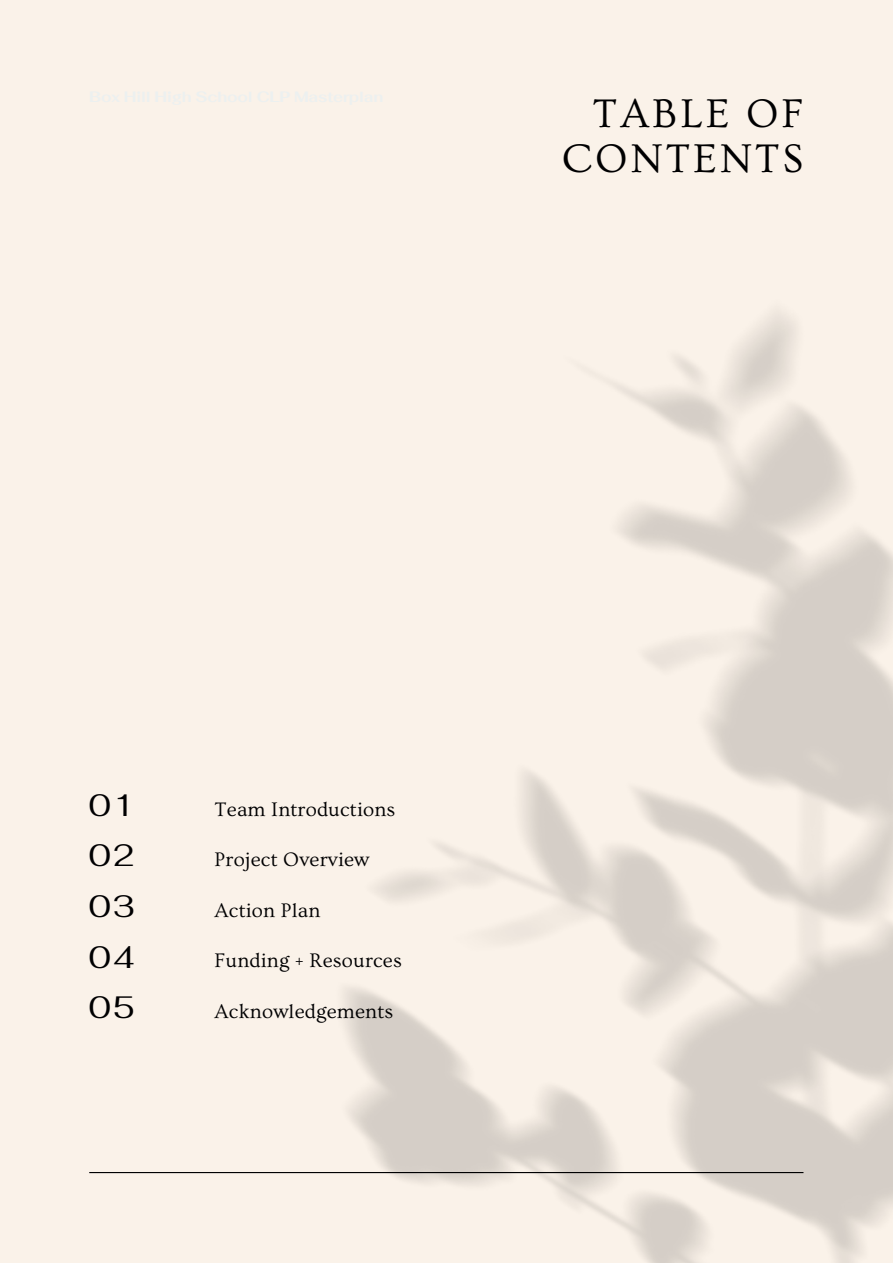
<style>
.page{position:relative;width:893px;height:1264px;background:#fff}
.page>*{position:absolute;margin:0;border:0;box-sizing:border-box;transform-origin:0 0}
.t1{font:42px/45px "Ovo";letter-spacing:.07em;color:#000001;text-align:right}
.t2{font:30.9px "Fahkwang";letter-spacing:.08em;color:#000001}
.t3{font:20.55px "Ovo";letter-spacing:.01em;color:#000001}
</style>
<div class="page">
<div style="left:0;top:0;width:892px;height:1262px;background:#faf2e9"></div>
<hr style="left:89px;top:1171px;width:714px;height:2px;background:#000001">
<img style="left:331px;top:312px;width:561px;height:950px">
<p class="t1" style="left:561px;top:91px;width:243px">TABLE OF<br>CONTENTS</p>
<p class="t2" style="left:89px;top:784px;width:47px">01</p>
<p class="t2" style="left:89px;top:835px;width:47px">02</p>
<p class="t2" style="left:89px;top:885px;width:47px">03</p>
<p class="t2" style="left:89px;top:936px;width:47px">04</p>
<p class="t2" style="left:89px;top:987px;width:47px">05</p>
<p class="t3" style="left:214px;top:797px;width:182px">Team Introductions</p>
<p class="t3" style="left:214px;top:848px;width:156px">Project Overview</p>
<p class="t3" style="left:214px;top:898px;width:107px">Action Plan</p>
<p class="t3" style="left:214px;top:949px;width:189px">Funding + Resources</p>
<p class="t3" style="left:214px;top:999px;width:180px">Acknowledgements</p>
</div>
